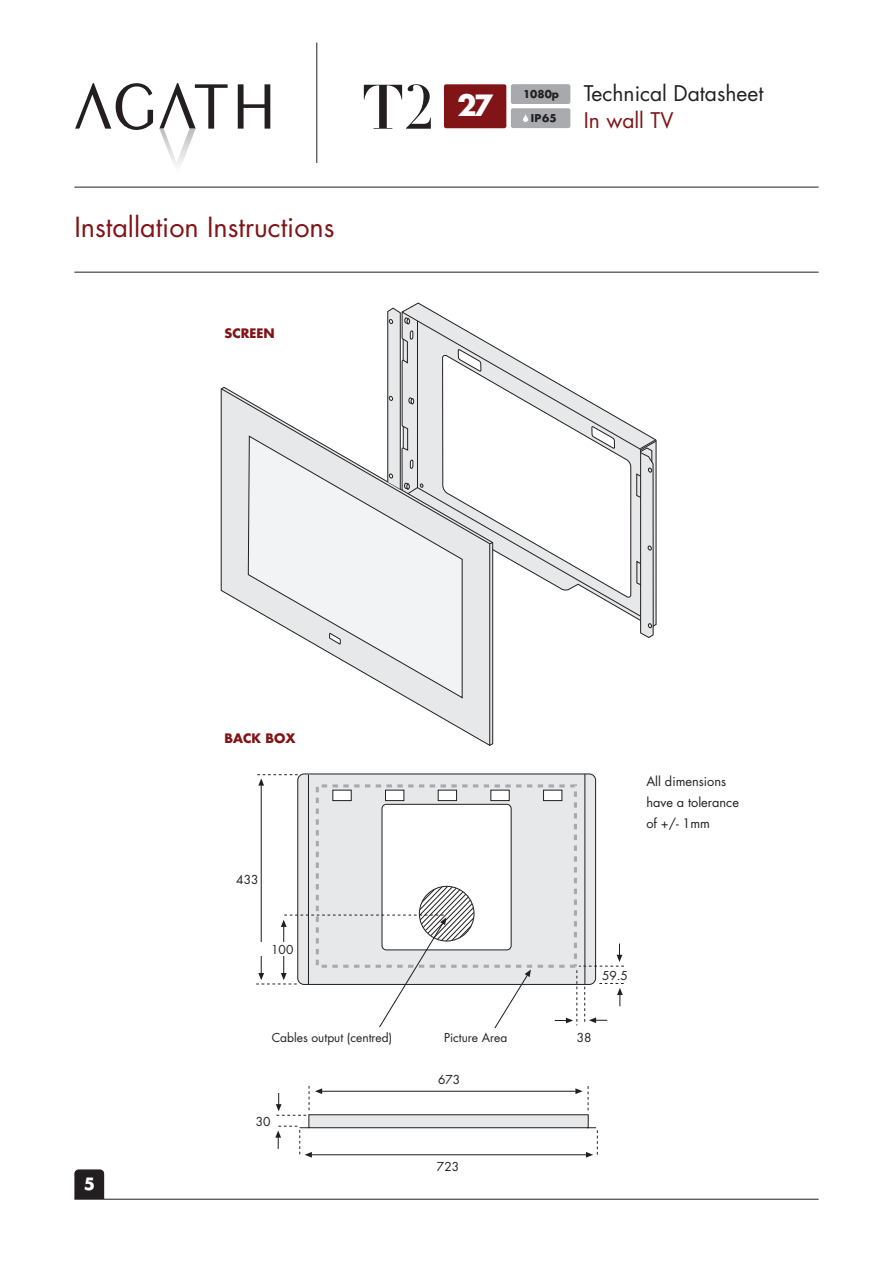
<style>
.page{position:relative;width:893px;height:1263px;background:#fff}
.page>*{position:absolute;margin:0;border:0;box-sizing:border-box;transform-origin:0 0}
.t1{font:61.8px "Didot LT Std Headline";color:#231f20}
.t2{font:700 28.5px "Futura";color:#fff}
.t3{font:27px "Futura";color:#811417}
.t4{font:21px "Futura";color:#231f20}
.t5{font:21px "Futura";color:#811417}
.t6{font:700 16.5px "Futura";color:#fff}
.t7{font:12.75px/21px "Futura";color:#231f20}
.t8{font:700 12.75px "Futura";color:#811417}
.t9{font:12px "Futura";color:#231f20}
.t10{font:700 10.5px "Futura";color:#231f20}
</style>
<div class="page">
<svg style="left:221px;top:388px;width:269px;height:358px"></svg>
<svg style="left:248px;top:436px;width:215px;height:262px"></svg>
<svg style="left:401px;top:302px;width:253px;height:336px"></svg>
<svg style="left:417px;top:320px;width:224px;height:297px"></svg>
<svg style="left:458px;top:349px;width:23px;height:6px"></svg>
<svg style="left:489px;top:426px;width:168px;height:202px"></svg>
<svg style="left:387px;top:308px;width:36px;height:186px;background:#cacacb"></svg>
<svg style="left:442px;top:355px;width:189px;height:243px"></svg>
<svg style="left:329px;top:605px;width:12px;height:73px"></svg>
<svg style="left:299px;top:774px;width:297px;height:209px;background:#e1e2e3"></svg>
<div style="left:491px;top:790px;width:18px;height:11px;border:1px solid #231f20"></div>
<div style="left:543px;top:790px;width:19px;height:11px;border:1px solid #231f20"></div>
<div style="left:333px;top:790px;width:18px;height:11px;border:1px solid #231f20"></div>
<div style="left:385px;top:790px;width:19px;height:11px;border:1px solid #231f20"></div>
<div style="left:438px;top:790px;width:19px;height:11px;border:1px solid #231f20"></div>
<div style="left:316px;top:784px;width:261px;height:184px;border:3px dashed #a8a9ad"></div>
<div style="left:382px;top:804px;width:129px;height:146px;background:#fff;border-radius:4px"></div>
<div style="left:382px;top:804px;width:129px;height:146px;border:1px solid #231f20;border-radius:4px"></div>
<hr style="left:308px;top:775px;width:1px;height:209px;background:#231f20">
<hr style="left:585px;top:774px;width:1px;height:210px;background:#231f20">
<hr style="left:261px;top:785px;width:1px;height:188px;background:#231f20">
<svg style="left:257px;top:774px;width:46px;height:12px"></svg>
<svg style="left:555px;top:943px;width:69px;height:82px"></svg>
<svg style="left:256px;top:876px;width:218px;height:152px"></svg>
<svg style="left:493px;top:969px;width:38px;height:60px"></svg>
<div style="left:309px;top:1115px;width:279px;height:13px;background:#e7e8e9"></div>
<div style="left:309px;top:1114px;width:279px;height:14px;border:1px solid #231f20"></div>
<hr style="left:322px;top:1091px;width:254px;height:1px;background:#231f20">
<svg style="left:575px;top:1086px;width:14px;height:25px"></svg>
<hr style="left:311px;top:1154px;width:275px;height:1px;background:#231f20">
<svg style="left:586px;top:1127px;width:12px;height:31px"></svg>
<svg style="left:275px;top:1126px;width:37px;height:32px"></svg>
<svg style="left:276px;top:1086px;width:46px;height:30px"></svg>
<div style="left:254px;top:942px;width:39px;height:14px;background:#fff"></div>
<hr style="left:74px;top:187px;width:745px;height:1px;background:#231f20">
<hr style="left:74px;top:272px;width:745px;height:1px;background:#231f20">
<div style="left:74px;top:1169px;width:30px;height:36px;background:#231f20;border-radius:4px"></div>
<div style="left:72px;top:1199px;width:34px;height:14px;background:#fff"></div>
<hr style="left:74px;top:1199px;width:745px;height:1px;background:#231f20">
<hr style="left:316px;top:43px;width:1px;height:120px;background:#231f20">
<svg style="left:238px;top:84px;width:32px;height:45px"></svg>
<svg style="left:75px;top:83px;width:78px;height:47px"></svg>
<svg style="left:159px;top:83px;width:69px;height:82px"></svg>
<div style="left:444px;top:84px;width:62px;height:44px;background:#811417;border-radius:2px"></div>
<div style="left:511px;top:108px;width:59px;height:20px;background:#aaabaf;border-radius:2px"></div>
<div style="left:511px;top:84px;width:59px;height:20px;background:#a8a9ad;border-radius:2px"></div>
<svg style="left:523px;top:114px;width:5px;height:8px"></svg>
<h1 class="t1" style="left:362px;top:83px;width:75px">T2</h1>
<h3 class="t4" style="left:584px;top:84px;width:181px">Technical Datasheet</h3>
<h2 class="t2" style="left:457px;top:92px;width:38px">27</h2>
<p class="t10" style="left:523px;top:89px;width:37px">1080p</p>
<p class="t10" style="left:531px;top:113px;width:27px">IP65</p>
<h3 class="t5" style="left:584px;top:110px;width:91px">In wall TV</h3>
<h3 class="t3" style="left:74px;top:215px;width:262px">Installation Instructions</h3>
<p class="t8" style="left:225px;top:327px;width:52px">SCREEN</p>
<p class="t8" style="left:225px;top:732px;width:73px">BACK BOX</p>
<p class="t9" style="left:236px;top:874px;width:24px">433</p>
<p class="t9" style="left:271px;top:944px;width:24px">100</p>
<p class="t7" style="left:646px;top:772px;width:94px">All dimensions have a tolerance of +/- 1mm</p>
<p class="t9" style="left:602px;top:970px;width:27px">59.5</p>
<h3 class="t6" style="left:84px;top:1177px;width:13px">5</h3>
<p class="t9" style="left:272px;top:1032px;width:122px">Cables output (centred)</p>
<p class="t9" style="left:444px;top:1032px;width:65px">Picture Area</p>
<p class="t9" style="left:256px;top:1116px;width:16px">30</p>
<p class="t9" style="left:438px;top:1074px;width:24px">673</p>
<p class="t9" style="left:437px;top:1161px;width:24px">723</p>
<p class="t9" style="left:577px;top:1032px;width:16px">38</p>
</div>
